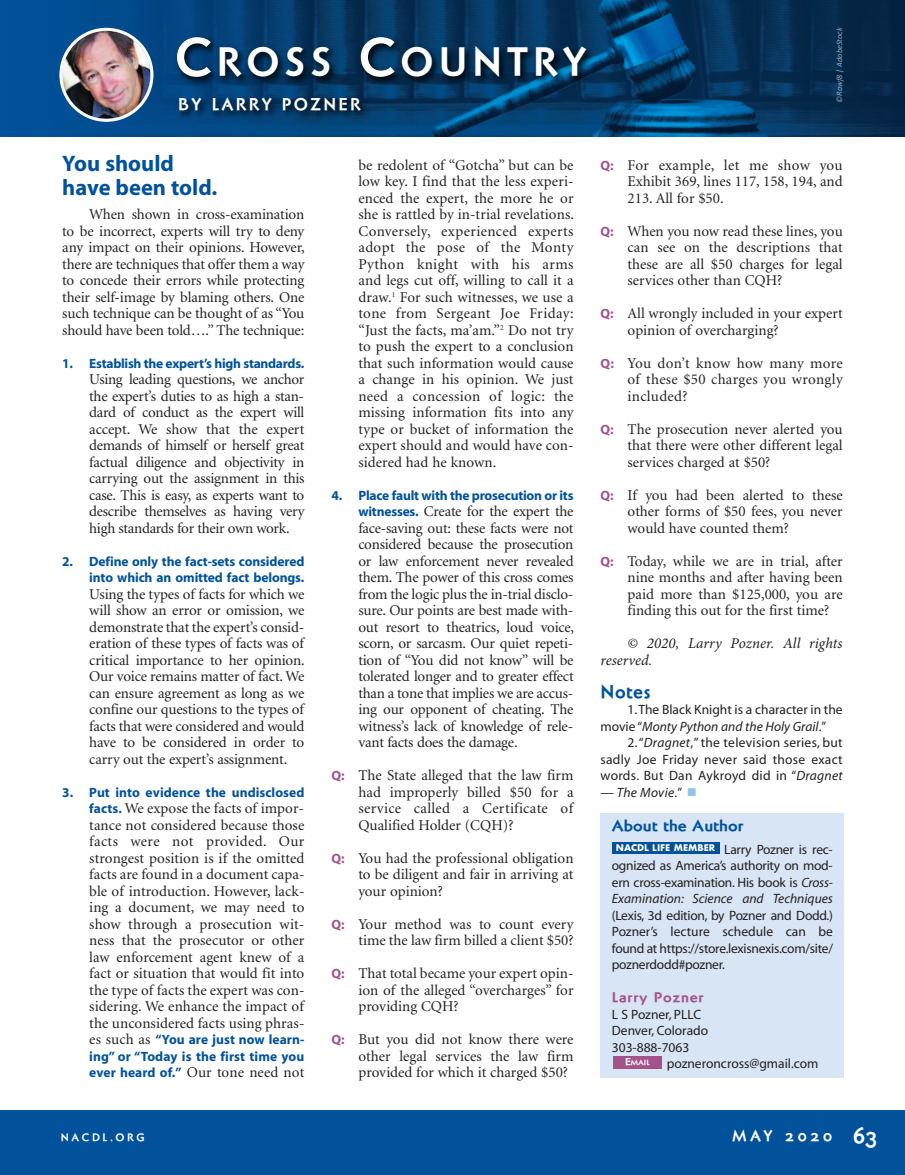
<style>
.page{position:relative;width:905px;height:1175px;background:#fff}
.page>*{position:absolute;margin:0;border:0;box-sizing:border-box;transform-origin:0 0}
.t1{font:700 38.25px "Naniara";letter-spacing:.135em;color:#fff}
.t2{font:700 22.5px/24px "Myriad";color:#01529b}
.t3{font:700 21px "Naniara";color:#fff;scale:.95 1}
.t4{font:700 18px "Naniara";letter-spacing:.03em;color:#01529b}
.t5{font:700 16.5px "Naniara";letter-spacing:.14em;color:#fff}
.t6{font:15px/16.5px "Minion";color:#231f20;text-align:justify}
.t7{font:italic 15px/16.5px "Minion Pro";letter-spacing:.005em;color:#231f20}
.t8{font:700 15px "Naniara";color:#01529b;scale:1.09 1}
.t9{font:700 15px "Naniara";letter-spacing:.25em;color:#fff}
.t10{font:13.5px/16.5px "Myriad";color:#231f20;text-align:justify}
.t11{font:700 13.5px/16.5px "Myriad";letter-spacing:-.01em;color:#01529b;text-align:right}
.t12{font:italic 13.5px "Myriad";letter-spacing:.02em;color:#231f20}
.t13{font:700 13.5px "Naniara";letter-spacing:.05em;color:#a3538a;scale:1.09 1}
.t14{font:700 10.5px "Naniara";letter-spacing:.25em;color:#fff}
.t15{font:700 9px "Futura";color:#fff}
.t16{font:italic 8.25px "Calibri";color:rgb(255 255 255/.59)}
.t17{font:700 7.2px "Naniara";color:#fff;scale:1.09 1}
.s1{font-size:51px}
.s2{font-family:"Myriad";font-weight:700;font-size:13.5px;color:#01529b}
.s3{font-family:"Minion";font-weight:400;font-size:15px;color:#231f20}
.s4{font-family:"Myriad";font-weight:700;font-size:13.5px;color:#a3538a}
.s5{font-style:italic}
.s6{font-style:normal}
.s7{color:#92c4e9}
.s8{font-size:9.6px}
</style>
<div class="page">
<img style="left:324px;top:0;width:580px;height:136px">
<div style="left:0;top:1110px;width:904px;height:64px;background:#01529b"></div>
<div style="left:600px;top:813px;width:244px;height:264px;background:#d8e5f4"></div>
<div style="left:612px;top:842px;width:107px;height:11px;background:#01529b"></div>
<div style="left:613px;top:1056px;width:48px;height:12px;background:#a3538a"></div>
<svg style="left:0;top:0;width:324px;height:136px;background:#014b8e"></svg>
<img style="left:59px;top:28px;width:94px;height:94px">
<img style="left:155px;top:19px;width:494px;height:118px">
<p class="t1" style="left:175px;top:46px;width:412px"><span class="s1">C</span>ROSS <span class="s1">C</span>OUNTRY</p>
<p class="t5" style="left:178px;top:97px;width:184px">BY LARRY POZNER</p>
<p class="t16" style="left:834px;top:103px;width:77px;rotate:-90deg">©Rawf8 | AdobeStock</p>
<p class="t2" style="left:62px;top:153px;width:156px">You should have been told.</p>
<p class="t6" style="left:62px;top:207px;width:244px;text-indent:27px">When shown in cross-examination to be incorrect, experts will try to deny any impact on their opinions. However, there are techniques that offer them a way to concede their errors while protecting their self-image by blaming others. One such technique can be thought of as “You should have been told….” The technique:</p>
<p class="t11" style="left:62px;top:356px;width:243px">1. Establish the expert’s high standards.</p>
<p class="t6" style="left:89px;top:372px;width:217px">Using leading questions, we anchor the expert’s duties to as high a stan&shy;dard of conduct as the expert will accept. We show that the expert demands of himself or herself great factual diligence and objectivity in carrying out the assignment in this case. This is easy, as experts want to describe themselves as having very high standards for their own work.</p>
<p class="t11" style="left:62px;top:554px;width:244px">2. Define only the fact-sets considered into which an omitted fact belongs.</p>
<p class="t6" style="left:89px;top:587px;width:217px">Using the types of facts for which we will show an error or omission, we demonstrate that the expert’s consid&shy;eration of these types of facts was of critical importance to her opinion.<br>Our voice remains matter of fact. We can ensure agreement as long as we confine our questions to the types of facts that were considered and would have to be considered in order to carry out the expert’s assignment.</p>
<p class="t11" style="left:62px;top:785px;width:244px">3. Put into evidence the undisclosed</p>
<p class="t6" style="left:89px;top:801px;width:217px"><span class="s2">facts.</span> We expose the facts of impor&shy;tance not considered because those facts were not provided. Our strongest position is if the omitted facts are found in a document capa&shy;ble of introduction. However, lack&shy;ing a document, we may need to show through a prosecution wit&shy;ness that the prosecutor or other law enforcement agent knew of a fact or situation that would fit into the type of facts the expert was con&shy;sidering. We enhance the impact of the unconsidered facts using phras-</p>
<p class="t11" style="left:89px;top:1032px;width:217px;text-align:left"><span class="s3">es such as</span> “You are just now learn&shy;ing” or “Today is the first time you</p>
<p class="t6" style="left:89px;top:1065px;width:216px"><span class="s2">ever heard of.”</span> Our tone need not</p>
<p class="t6" style="left:358px;top:158px;width:217px">be redolent of “Gotcha” but can be low key. I find that the less experi&shy;enced the expert, the more he or she is rattled by in-trial revelations.<br>Conversely, experienced experts adopt the pose of the Monty Python knight with his arms and legs cut off, willing to call it a draw.<sup>1</sup> For such witnesses, we use a tone from Sergeant Joe Friday: “Just the facts, ma’am.”<sup>2</sup> Do not try to push the expert to a conclusion that such information would cause a change in his opinion. We just need a concession of logic: the missing information fits into any type or bucket of information the expert should and would have con&shy;sidered had he known.</p>
<p class="t11" style="left:331px;top:488px;width:244px">4. Place fault with the prosecution or its</p>
<p class="t6" style="left:358px;top:504px;width:217px"><span class="s2">witnesses.</span> Create for the expert the face-saving out: these facts were not considered because the prosecution or law enforcement never revealed them. The power of this cross comes from the logic plus the in-trial disclo&shy;sure. Our points are best made with&shy;out resort to theatrics, loud voice, scorn, or sarcasm. Our quiet repeti&shy;tion of “You did not know” will be tolerated longer and to greater effect than a tone that implies we are accus&shy;ing our opponent of cheating. The witness’s lack of knowledge of rele&shy;vant facts does the damage.</p>
<p class="t6" style="left:358px;top:768px;width:216px;text-indent:-27px"><span class="s4">Q:</span> The State alleged that the law firm had improperly billed $50 for a service called a Certificate of Qualified Holder (CQH)?</p>
<p class="t6" style="left:358px;top:851px;width:216px;text-indent:-27px"><span class="s4">Q:</span> You had the professional obligation to be diligent and fair in arriving at your opinion?</p>
<p class="t6" style="left:331px;top:917px;width:244px;text-align:right"><span class="s4">Q:</span> Your method was to count every time the law firm billed a client $50?</p>
<p class="t6" style="left:358px;top:966px;width:216px;text-indent:-27px"><span class="s4">Q:</span> That total became your expert opin&shy;ion of the alleged “overcharges” for providing CQH?</p>
<p class="t6" style="left:358px;top:1032px;width:217px;text-indent:-27px"><span class="s4">Q:</span> But you did not know there were other legal services the law firm provided for which it charged $50?</p>
<p class="t6" style="left:627px;top:158px;width:217px;text-indent:-27px"><span class="s4">Q:</span> For example, let me show you Exhibit 369, lines 117, 158, 194, and 213. All for $50.</p>
<p class="t6" style="left:627px;top:224px;width:217px;text-indent:-27px"><span class="s4">Q:</span> When you now read these lines, you can see on the descriptions that these are all $50 charges for legal services other than CQH?</p>
<p class="t6" style="left:627px;top:306px;width:217px;text-indent:-27px"><span class="s4">Q:</span> All wrongly included in your expert opinion of overcharging?</p>
<p class="t6" style="left:627px;top:356px;width:217px;text-indent:-27px"><span class="s4">Q:</span> You don’t know how many more of these $50 charges you wrongly included?</p>
<p class="t6" style="left:627px;top:422px;width:216px;text-indent:-27px"><span class="s4">Q:</span> The prosecution never alerted you that there were other different legal services charged at $50?</p>
<p class="t6" style="left:627px;top:488px;width:216px;text-indent:-27px"><span class="s4">Q:</span> If you had been alerted to these other forms of $50 fees, you never would have counted them?</p>
<p class="t6" style="left:627px;top:554px;width:217px;text-indent:-27px"><span class="s4">Q:</span> Today, while we are in trial, after nine months and after having been paid more than $125,000, you are finding this out for the first time?</p>
<p class="t7" style="left:600px;top:636px;width:244px;text-indent:27px">© 2020, Larry Pozner. All rights reserved.</p>
<p class="t4" style="left:600px;top:684px;width:51px">Notes</p>
<p class="t10" style="left:600px;top:702px;width:244px;text-indent:27px">1. The Black Knight is a character in the movie “<span class="s5">Monty Python and the Holy Grail</span>.”</p>
<p class="t10" style="left:600px;top:735px;width:244px;text-indent:27px">2. “<span class="s5">Dragnet</span>,” the television series, but sadly Joe Friday never said those exact words. But Dan Aykroyd did in “<span class="s5">Dragnet</span></p>
<p class="t12" style="left:600px;top:787px;width:98px">— The Movie<span class="s6">.”</span> <span class="s7">■</span></p>
<p class="t8" style="left:611px;top:819px;width:122px">About the Author</p>
<p class="t10" style="left:612px;top:842px;width:223px;text-indent:112px">Larry Pozner is rec&shy;ognized as America’s authority on mod&shy;ern cross-examination. His book is <span class="s5">Cross-Examination: Science and Techniques </span>(Lexis, 3d edition, by Pozner and Dodd.)<br>Pozner’s lecture schedule can be found at https://store.lexisnexis.com/site/ poznerdodd#pozner.</p>
<p class="t13" style="left:611px;top:992px;width:86px">Larry Pozner</p>
<p class="t10" style="left:612px;top:1007px;width:91px">L S Pozner, PLLC</p>
<p class="t10" style="left:612px;top:1023px;width:98px">Denver, Colorado</p>
<p class="t10" style="left:612px;top:1040px;width:79px">303-888-7063</p>
<p class="t10" style="left:666px;top:1056px;width:153px">pozneroncross@gmail.com</p>
<p class="t15" style="left:616px;top:843px;width:101px">NACDL LIFE MEMBER</p>
<p class="t17" style="left:625px;top:1059px;width:24px"><span class="s8">E</span>MAIL</p>
<p class="t14" style="left:61px;top:1132px;width:85px">NACDL.ORG</p>
<p class="t9" style="left:732px;top:1129px;width:101px">MAY 2020</p>
<p class="t3" style="left:853px;top:1127px;width:27px">63</p>
</div>
